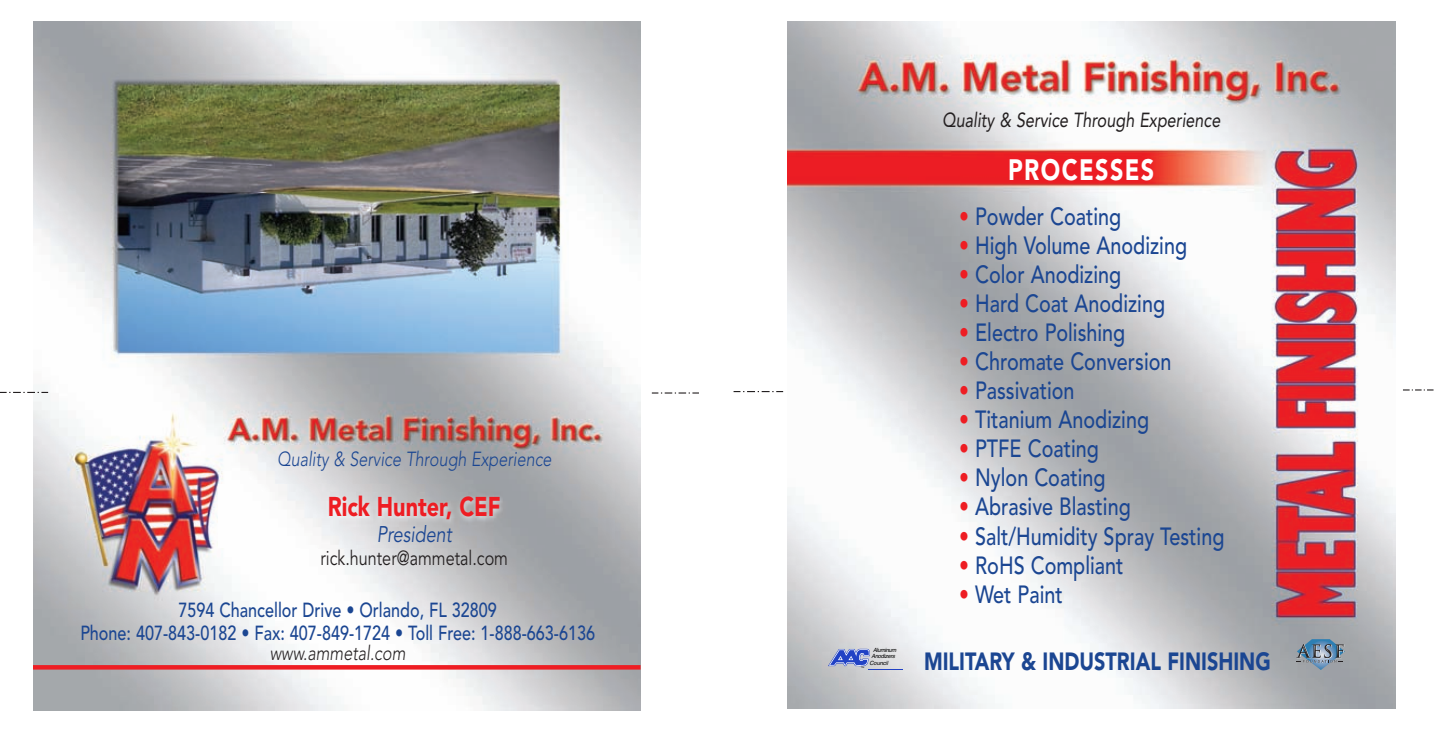
<style>
.page{position:relative;width:1435px;height:736px;background:#fff}
.page>*{position:absolute;margin:0;border:0;box-sizing:border-box;transform-origin:0 0}
.t1{font:900 29.25px "Avenir";letter-spacing:.06em;color:#fff;scale:.8 1}
.t2{font:900 27px "Avenir";color:#ee1d23;scale:.8 1}
.t3{font:500 24.75px "Avenir";color:#1b4692;scale:.8 1}
.t4{font:900 24.75px "Avenir";color:#1b4692;scale:.8 1}
.t5{font:italic 22.5px "Avenir";color:#1b4692;scale:.8 1}
.t6{font:500 20.25px/22.5px "Avenir";color:#1b4692;text-align:center;scale:.8 1}
.t7{font:italic 300 20.25px "Avenir";color:#1b4692;scale:.8 1}
.t8{font:italic 20.25px "Avenir";color:#231f20;scale:.8 1}
.t9{font:20.25px "Avenir";color:#231f20;scale:.8 1}
.t10{font:italic 300 20.25px "Avenir";color:#231f20;scale:.8 1}
.t11{font:italic 5.85px "Helvetica";letter-spacing:-.04em;color:#000}
.t12{font:italic 5.85px "Helvetica";letter-spacing:-.06em;color:#000}
.t13{font:italic 5.85px "Helvetica";letter-spacing:-.02em;color:#000}
.s1{color:#ee1d23}
</style>
<div class="page">
<img style="left:33px;top:21px;width:608px;height:689px">
<img style="left:219px;top:484px;width:396px;height:63px">
<svg style="left:33px;top:665px;width:608px;height:4px;background:#ed2126"></svg>
<svg style="left:0;top:392px;width:618px;height:4px"></svg>
<svg style="left:733px;top:391px;width:50px;height:1px"></svg>
<svg style="left:652px;top:392px;width:47px;height:1px"></svg>
<svg style="left:1403px;top:389px;width:31px;height:1px"></svg>
<img style="left:788px;top:21px;width:607px;height:687px">
<svg style="left:1296px;top:639px;width:49px;height:31px;background:#7a90a3"></svg>
<svg style="left:828px;top:647px;width:44px;height:21px"></svg>
<hr style="left:868px;top:669px;width:35px;height:1px;background:#2142c5">
<p class="t7" style="left:277px;top:451px;width:345px">Quality &amp; Service Through Experience</p>
<p class="t2" style="left:328px;top:496px;width:218px">Rick Hunter, CEF</p>
<p class="t5" style="left:377px;top:525px;width:95px">President</p>
<p class="t9" style="left:321px;top:549px;width:236px">rick.hunter@ammetal.com</p>
<p class="t6" style="left:80px;top:600px;width:645px">7594 Chancellor Drive • Orlando, FL 32809<br>Phone: 407-843-0182 • Fax: 407-849-1724 • Toll Free: 1-888-663-6136</p>
<p class="t10" style="left:270px;top:644px;width:171px">www.ammetal.com</p>
<p class="t12" style="left:873px;top:647px;width:25px">Aluminum</p>
<p class="t11" style="left:871px;top:654px;width:25px">Anodizers</p>
<p class="t13" style="left:869px;top:661px;width:20px">Council</p>
<p class="t8" style="left:942px;top:111px;width:349px">Quality &amp; Service Through Experience</p>
<p class="t1" style="left:1008px;top:158px;width:184px">PROCESSES</p>
<p class="t3" style="left:959px;top:206px;width:204px"><span class="s1">•</span> Powder Coating</p>
<p class="t3" style="left:959px;top:235px;width:286px"><span class="s1">•</span> High Volume Anodizing</p>
<p class="t3" style="left:959px;top:264px;width:204px"><span class="s1">•</span> Color Anodizing</p>
<p class="t3" style="left:959px;top:293px;width:259px"><span class="s1">•</span> Hard Coat Anodizing</p>
<p class="t3" style="left:959px;top:322px;width:209px"><span class="s1">•</span> Electro Polishing</p>
<p class="t3" style="left:959px;top:351px;width:267px"><span class="s1">•</span> Chromate Conversion</p>
<p class="t3" style="left:959px;top:380px;width:146px"><span class="s1">•</span> Passivation</p>
<p class="t3" style="left:959px;top:409px;width:239px"><span class="s1">•</span> Titanium Anodizing</p>
<p class="t3" style="left:959px;top:438px;width:176px"><span class="s1">•</span> PTFE Coating</p>
<p class="t3" style="left:959px;top:467px;width:184px"><span class="s1">•</span> Nylon Coating</p>
<p class="t3" style="left:959px;top:496px;width:216px"><span class="s1">•</span> Abrasive Blasting</p>
<p class="t3" style="left:959px;top:526px;width:333px"><span class="s1">•</span> Salt/Humidity Spray Testing</p>
<p class="t3" style="left:959px;top:555px;width:207px"><span class="s1">•</span> RoHS Compliant</p>
<p class="t3" style="left:959px;top:584px;width:131px"><span class="s1">•</span> Wet Paint</p>
<p class="t4" style="left:924px;top:651px;width:435px">MILITARY &amp; INDUSTRIAL FINISHING</p>
</div>
